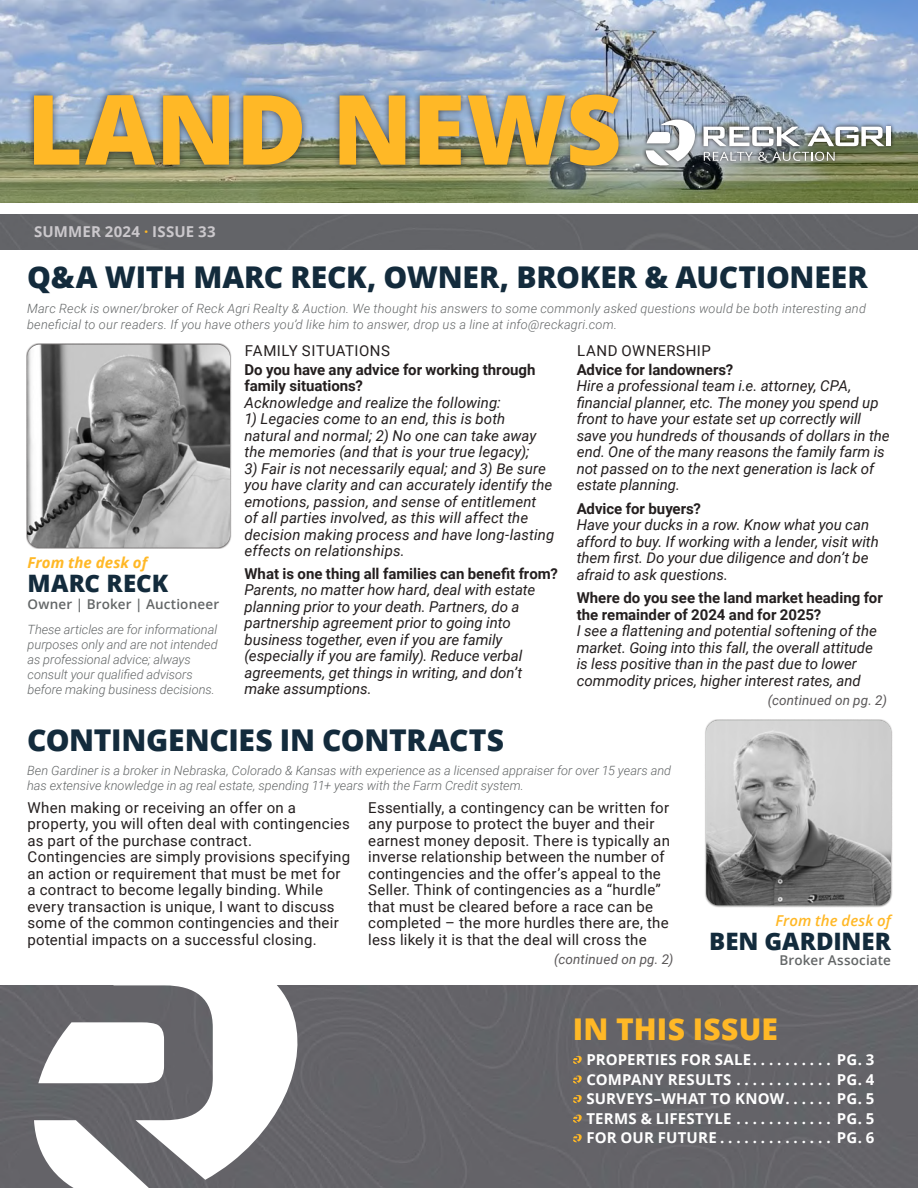
<style>
.page{position:relative;width:918px;height:1188px;background:#fff}
.page>*{position:absolute;margin:0;border:0;box-sizing:border-box;transform-origin:0 0}
.t1{font:800 30px "Open Sans";letter-spacing:-.01em;color:#132b3c}
.t2{font:800 30px "Open Sans";letter-spacing:.005em;color:#ffb826}
.t3{font:800 24px "Open Sans";color:#132b3c}
.t4{font:italic 15px/16.5px "Roboto";color:#241f1f}
.t5{font:15px/16.5px "Roboto";letter-spacing:.015em;color:#241f1f}
.t6{font:700 15px/16.5px "Roboto";color:#241f1f}
.t7{font:700 15px "Open Sans";letter-spacing:.01em;color:#fff}
.t8{font:15px "Roboto";letter-spacing:.035em;color:#241f1f}
.t9{font:700 15px "Open Sans";letter-spacing:.01em;color:#cbc8cc}
.t10{font:italic 700 15px "Open Sans";letter-spacing:.005em;color:#ffb826}
.t11{font:italic 600 15px "Open Sans";letter-spacing:.005em;color:#ffb826}
.t12{font:600 13.5px "Open Sans";letter-spacing:.01em;color:#636667}
.t13{font:italic 13.5px "Roboto";letter-spacing:.015em;color:#5a5758}
.t14{font:italic 300 12.75px/15px "Roboto";letter-spacing:.005em;color:#636667}
.s1{color:#ffb826}
</style>
<div class="page">
<div style="left:0;top:986px;width:918px;height:202px;background:#646368"></div>
<svg style="left:38px;top:1022px;width:75px;height:61px"></svg>
<svg style="left:113px;top:985px;width:203px;height:195px"></svg>
<svg style="left:34px;top:1120px;width:125px;height:68px"></svg>
<img style="left:0;top:0;width:918px;height:202px">
<div style="left:642px;top:116px;width:253px;height:53px;background:#241f1f;opacity:.87"></div>
<div style="left:886px;top:127px;width:5px;height:19px;background:#fff"></div>
<svg style="left:646px;top:120px;width:239px;height:46px"></svg>
<div style="left:26px;top:87px;width:600px;height:86px;background:#241f1f;opacity:.75"></div>
<svg style="left:34px;top:94px;width:585px;height:72px;background:#c8a85b"></svg>
<svg style="left:573px;top:1056px;width:9px;height:8px"></svg>
<svg style="left:573px;top:1075px;width:9px;height:9px"></svg>
<svg style="left:573px;top:1095px;width:9px;height:8px"></svg>
<svg style="left:573px;top:1114px;width:9px;height:9px"></svg>
<svg style="left:573px;top:1134px;width:9px;height:8px"></svg>
<div style="left:0;top:214px;width:918px;height:36px;background:#636468"></div>
<div style="left:26px;top:343px;width:206px;height:206px;background:#241f1f;opacity:.75"></div>
<img style="left:27px;top:345px;width:203px;height:203px">
<div style="left:705px;top:719px;width:188px;height:188px;background:#241f1f;opacity:.75"></div>
<img style="left:706px;top:721px;width:185px;height:184px">
<p class="t9" style="left:34px;top:221px;width:183px">SUMMER 2024 <span class="s1">·</span> ISSUE 33</p>
<h1 class="t1" style="left:27px;top:254px;width:842px">Q&amp;A WITH MARC RECK, OWNER, BROKER &amp; AUCTIONEER</h1>
<p class="t14" style="left:27px;top:299px;width:840px;line-height:16.5px">Marc Reck is owner/broker of Reck Agri Realty &amp; Auction. We thought his answers to some commonly asked questions would be both interesting and beneficial to our readers. If you have others you’d like him to answer, drop us a line at info@reckagri.com.</p>
<p class="t10" style="left:28px;top:552px;width:121px">From the desk of</p>
<h2 class="t3" style="left:28px;top:565px;width:142px">MARC RECK</h2>
<p class="t12" style="left:28px;top:594px;width:193px">Owner | Broker | Auctioneer</p>
<p class="t14" style="left:28px;top:622px;width:192px">These articles are for informational purposes only and are not intended as professional advice; always consult your qualified advisors before making business decisions.</p>
<p class="t8" style="left:245px;top:340px;width:147px">FAMILY SITUATIONS</p>
<p class="t6" style="left:245px;top:361px;width:293px">Do you have any advice for working through family situations?</p>
<p class="t4" style="left:245px;top:394px;width:258px">Acknowledge and realize the following:</p>
<p class="t4" style="left:245px;top:410px;width:293px">1) Legacies come to an end, this is both natural and normal; 2) No one can take away the memories (and that is your true legacy);</p>
<p class="t4" style="left:245px;top:460px;width:311px">3) Fair is not necessarily equal; and 3) Be sure you have clarity and can accurately identify the emotions, passion, and sense of entitlement<br>of all parties involved, as this will affect the decision making process and have long-lasting effects on relationships.</p>
<p class="t6" style="left:245px;top:565px;width:315px">What is one thing all families can benefit from?</p>
<p class="t4" style="left:245px;top:581px;width:292px">Parents, no matter how hard, deal with estate planning prior to your death. Partners, do a partnership agreement prior to going into business together, even if you are family (especially if you are family). Reduce verbal agreements, get things in writing, and don’t make assumptions.</p>
<h1 class="t1" style="left:27px;top:717px;width:478px">CONTINGENCIES IN CONTRACTS</h1>
<p class="t8" style="left:577px;top:340px;width:135px">LAND OWNERSHIP</p>
<p class="t6" style="left:577px;top:361px;width:158px">Advice for landowners?</p>
<p class="t4" style="left:577px;top:377px;width:314px">Hire a professional team i.e. attorney, CPA, financial planner, etc. The money you spend up front to have your estate set up correctly will save you hundreds of thousands of dollars in the end. One of the many reasons the family farm is not passed on to the next generation is lack of estate planning.</p>
<p class="t6" style="left:577px;top:500px;width:126px">Advice for buyers?</p>
<p class="t4" style="left:577px;top:516px;width:304px">Have your ducks in a row. Know what you can afford to buy. If working with a lender, visit with them first. Do your due diligence and don’t be afraid to ask questions.</p>
<p class="t6" style="left:577px;top:589px;width:308px">Where do you see the land market heading for the remainder of 2024 and for 2025?</p>
<p class="t4" style="left:577px;top:622px;width:302px">I see a flattening and potential softening of the market. Going into this fall, the overall attitude is less positive than in the past due to lower commodity prices, higher interest rates, and</p>
<p class="t13" style="left:768px;top:690px;width:121px">(continued on pg. 2)</p>
<p class="t14" style="left:27px;top:762px;width:646px">Ben Gardiner is a broker in Nebraska, Colorado &amp; Kansas with experience as a licensed appraiser for over 15 years and has extensive knowledge in ag real estate, spending 11+ years with the Farm Credit system.</p>
<p class="t5" style="left:28px;top:798px;width:324px">When making or receiving an offer on a property, you will often deal with contingencies as part of the purchase contract.<br>Contingencies are simply provisions specifying an action or requirement that must be met for a contract to become legally binding. While every transaction is unique, I want to discuss some of the common contingencies and their potential impacts on a successful closing.</p>
<p class="t5" style="left:368px;top:798px;width:303px">Essentially, a contingency can be written for any purpose to protect the buyer and their earnest money deposit. There is typically an inverse relationship between the number of contingencies and the offer’s appeal to the Seller. Think of contingencies as a “hurdle” that must be cleared before a race can be completed – the more hurdles there are, the less likely it is that the deal will cross the</p>
<p class="t13" style="left:554px;top:950px;width:121px">(continued on pg. 2)</p>
<p class="t11" style="left:776px;top:910px;width:117px">From the desk of</p>
<h2 class="t3" style="left:709px;top:923px;width:183px">BEN GARDINER</h2>
<p class="t12" style="left:779px;top:951px;width:113px">Broker Associate</p>
<h1 class="t2" style="left:573px;top:1006px;width:207px">IN THIS ISSUE</h1>
<p class="t7" style="left:586px;top:1049px;width:170px">PROPERTIES FOR SALE...........</p>
<p class="t7" style="left:837px;top:1049px;width:39px">PG. 3</p>
<p class="t7" style="left:586px;top:1069px;width:151px">COMPANY RESULTS.............</p>
<p class="t7" style="left:837px;top:1069px;width:39px">PG. 4</p>
<p class="t7" style="left:586px;top:1088px;width:203px">SURVEYS–WHAT TO KNOW.......</p>
<p class="t7" style="left:837px;top:1088px;width:39px">PG. 5</p>
<p class="t7" style="left:586px;top:1108px;width:151px">TERMS &amp; LIFESTYLE.............</p>
<p class="t7" style="left:837px;top:1108px;width:39px">PG. 5</p>
<p class="t7" style="left:586px;top:1127px;width:136px">FOR OUR FUTURE...............</p>
<p class="t7" style="left:837px;top:1127px;width:39px">PG. 6</p>
</div>
